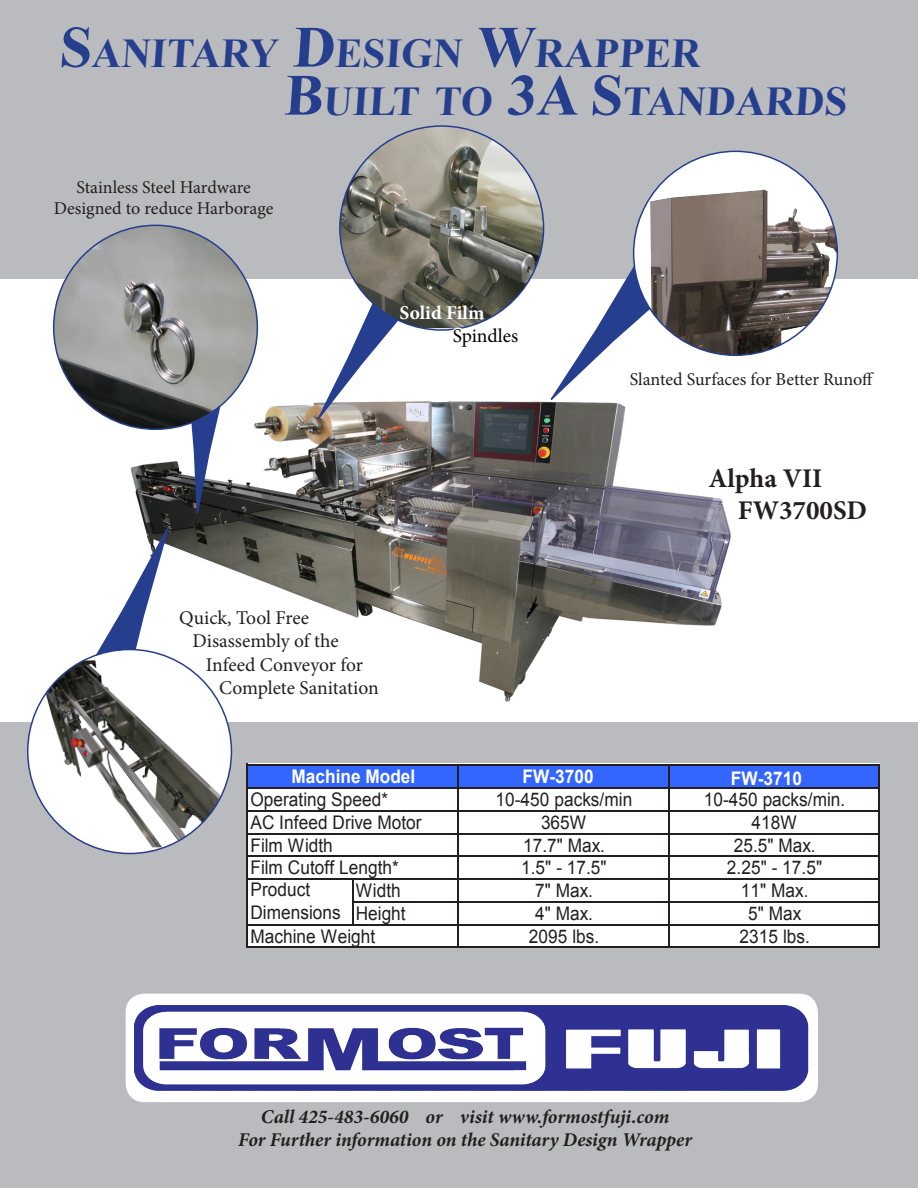
<style>
.page{position:relative;width:918px;height:1188px;background:#babbbe}
.page>*{position:absolute;margin:0;border:0;box-sizing:border-box;transform-origin:0 0}
.t1{font:700 40.95px/48px "Times New Roman";color:#253f8e}
.t2{font:700 27px/32.4px "Minion Pro";color:#231f20}
.t3{font:italic 700 19.5px/23.4px "Minion Pro";letter-spacing:-.005em;color:#231f20;text-align:center}
.t4{font:19.5px "Minion Pro";letter-spacing:-.005em;color:#231f20}
.t5{font:700 19.5px "Minion Pro";color:#fff}
.t6{font:19.5px "Minion Pro";color:#000}
.t7{font:18.75px/22.8px "Arial";letter-spacing:.005em;color:#231f20;scale:.92 1}
.t8{font:700 18.75px "Arial";letter-spacing:.005em;color:#fff;scale:.92 1}
.t9{font:18px/21.6px "Minion Pro";letter-spacing:-.005em;color:#231f20;text-align:center}
.s1{font-size:58.5px}
</style>
<div class="page">
<div style="left:126px;top:994px;width:691px;height:107px;background:#fff;border-radius:18px"></div>
<img style="left:135px;top:1005px;width:674px;height:85px">
<div style="left:126px;top:994px;width:692px;height:108px;border:2px solid #fff;border-radius:18px"></div>
<div style="left:0;top:280px;width:918px;height:442px;background:#fff"></div>
<img style="left:52px;top:288px;width:698px;height:414px">
<svg style="left:316px;top:296px;width:92px;height:125px"></svg>
<img style="left:340px;top:126px;width:204px;height:202px">
<svg style="left:188px;top:404px;width:35px;height:111px"></svg>
<svg style="left:549px;top:264px;width:128px;height:137px"></svg>
<svg style="left:450px;top:324px;width:71px;height:26px"></svg>
<svg style="left:177px;top:606px;width:204px;height:96px"></svg>
<svg style="left:75px;top:525px;width:95px;height:134px"></svg>
<img style="left:28px;top:659px;width:203px;height:189px">
<img style="left:54px;top:225px;width:203px;height:204px;border-radius:102px">
<img style="left:634px;top:164px;width:203px;height:191px">
<div style="left:246px;top:764px;width:634px;height:184px;background:#fff"></div>
<div style="left:248px;top:765px;width:632px;height:24px;background:#36f"></div>
<hr style="left:247px;top:764px;width:1px;height:184px;background:#231f20">
<hr style="left:457px;top:765px;width:2px;height:183px;background:#231f20">
<hr style="left:668px;top:765px;width:1px;height:183px;background:#231f20">
<hr style="left:879px;top:765px;width:1px;height:183px;background:#231f20">
<hr style="left:352px;top:880px;width:1px;height:45px;background:#231f20">
<hr style="left:248px;top:764px;width:632px;height:1px;background:#231f20">
<hr style="left:248px;top:788px;width:632px;height:1px;background:#231f20">
<hr style="left:248px;top:810px;width:632px;height:2px;background:#231f20">
<hr style="left:248px;top:833px;width:632px;height:2px;background:#231f20">
<hr style="left:248px;top:856px;width:632px;height:1px;background:#231f20">
<hr style="left:248px;top:878px;width:632px;height:2px;background:#231f20">
<hr style="left:353px;top:901px;width:527px;height:2px;background:#231f20">
<hr style="left:248px;top:924px;width:632px;height:1px;background:#231f20">
<hr style="left:248px;top:947px;width:632px;height:1px;background:#231f20">
<h1 class="t1" style="left:284px;top:28px;width:538px;text-indent:-225px"><span class="s1">S</span>ANITARY <span class="s1">D</span>ESIGN <span class="s1">W</span>RAPPER<br><span class="s1">B</span>UILT TO <span class="s1">3A S</span>TANDARDS</h1>
<p class="t9" style="left:54px;top:176px;width:221px">Stainless Steel Hardware<br>Designed to reduce Harborage</p>
<p class="t5" style="left:400px;top:299px;width:86px">Solid Film</p>
<p class="t6" style="left:453px;top:323px;width:67px">Spindles</p>
<p class="t4" style="left:179px;top:605px;width:131px">Quick, Tool Free</p>
<p class="t4" style="left:193px;top:628px;width:148px">Disassembly of the</p>
<p class="t4" style="left:206px;top:651px;width:159px">Infeed Conveyor for</p>
<p class="t4" style="left:219px;top:675px;width:161px">Complete Sanitation</p>
<p class="t9" style="left:630px;top:369px;width:246px">Slanted Surfaces for Better Runoff</p>
<h2 class="t2" style="left:738px;top:462px;width:131px;text-indent:-29px">Alpha VII<br>FW3700SD</h2>
<p class="t8" style="left:292px;top:764px;width:136px">Machine Model</p>
<p class="t7" style="left:251px;top:788px;width:187px">Operating Speed*<br>AC Infeed Drive Motor</p>
<p class="t7" style="left:251px;top:857px;width:163px">Film Cutoff Length*</p>
<p class="t7" style="left:251px;top:834px;width:91px">Film Width</p>
<p class="t7" style="left:251px;top:878px;width:137px">Product<br>Dimensions<br>Machine Weight</p>
<p class="t7" style="left:356px;top:880px;width:56px">Width<br>Height</p>
<p class="t8" style="left:522px;top:764px;width:79px">FW-3700</p>
<p class="t7" style="left:496px;top:788px;width:150px;text-align:center">10-450 packs/min<br>365W</p>
<p class="t7" style="left:521px;top:857px;width:95px">1.5" - 17.5"</p>
<p class="t8" style="left:731px;top:766px;width:79px">FW-3710</p>
<p class="t7" style="left:704px;top:788px;width:155px;text-align:center">10-450 packs/min.<br>418W</p>
<p class="t7" style="left:727px;top:857px;width:105px">2.25" - 17.5"</p>
<p class="t7" style="left:523px;top:834px;width:91px">17.7" Max.</p>
<p class="t7" style="left:734px;top:834px;width:91px">25.5" Max.</p>
<p class="t7" style="left:740px;top:879px;width:78px;text-align:center">11" Max.<br>5" Max<br>2315 lbs.</p>
<p class="t7" style="left:535px;top:879px;width:64px">7" Max.<br>4" Max.</p>
<p class="t7" style="left:529px;top:925px;width:78px">2095 lbs.</p>
<p class="t3" style="left:238px;top:1105px;width:455px">Call 425-483-6060 or visit www.formostfuji.com<br>For Further information on the Sanitary Design Wrapper</p>
</div>
